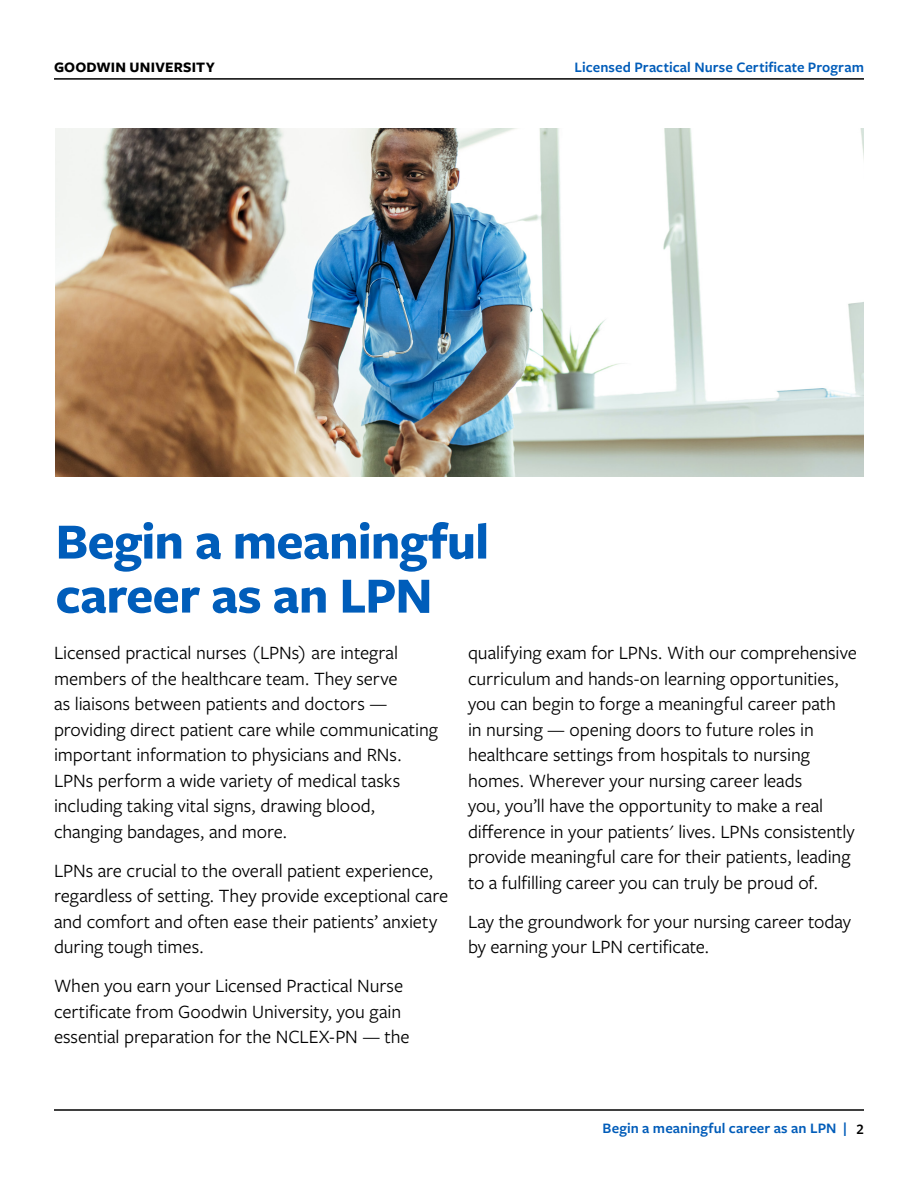
<style>
.page{position:relative;width:918px;height:1188px;background:#fff}
.page>*{position:absolute;margin:0;border:0;box-sizing:border-box;transform-origin:0 0}
.t1{font:700 52.5px/54px "Freight Sans Pro";letter-spacing:-.015em;color:#005dba}
.t2{font:19.5px/25.5px "Freight Sans Pro";letter-spacing:-.005em;color:#000}
.t3{font:600 15px "Freight Sans Pro";letter-spacing:.01em;color:#005cb9}
.t4{font:700 15px "Freight Sans Pro";letter-spacing:.01em;color:#000}
.t5{font:600 15px "Freight Sans Pro";color:#000}
</style>
<div class="page">
<hr style="left:54px;top:78px;width:810px;height:2px;background:#000">
<hr style="left:54px;top:1109px;width:810px;height:2px;background:#000">
<img style="left:56px;top:129px;width:808px;height:347px">
<p class="t4" style="left:54px;top:57px;width:162px">GOODWIN UNIVERSITY</p>
<p class="t3" style="left:575px;top:57px;width:291px">Licensed Practical Nurse Certificate Program</p>
<h1 class="t1" style="left:56px;top:512px;width:435px">Begin a meaningful career as an LPN</h1>
<p class="t2" style="left:54px;top:639px;width:386px">Licensed practical nurses (LPNs) are integral members of the healthcare team. They serve<br>as liaisons between patients and doctors — providing direct patient care while communicating important information to physicians and RNs.<br>LPNs perform a wide variety of medical tasks including taking vital signs, drawing blood, changing bandages, and more.</p>
<p class="t2" style="left:54px;top:857px;width:396px">LPNs are crucial to the overall patient experience, regardless of setting. They provide exceptional care and comfort and often ease their patients’ anxiety during tough times.</p>
<p class="t2" style="left:54px;top:972px;width:357px">When you earn your Licensed Practical Nurse certificate from Goodwin University, you gain essential preparation for the NCLEX-PN — the</p>
<p class="t2" style="left:468px;top:639px;width:390px">qualifying exam for LPNs. With our comprehensive curriculum and hands-on learning opportunities, you can begin to forge a meaningful career path<br>in nursing — opening doors to future roles in healthcare settings from hospitals to nursing homes. Wherever your nursing career leads<br>you, you’ll have the opportunity to make a real difference in your patients' lives. LPNs consistently provide meaningful care for their patients, leading to a fulfilling career you can truly be proud of.</p>
<p class="t2" style="left:468px;top:908px;width:385px">Lay the groundwork for your nursing career today by earning your LPN certificate.</p>
<p class="t3" style="left:603px;top:1118px;width:246px">Begin a meaningful career as an LPN |</p>
<p class="t5" style="left:856px;top:1119px;width:9px">2</p>
</div>
